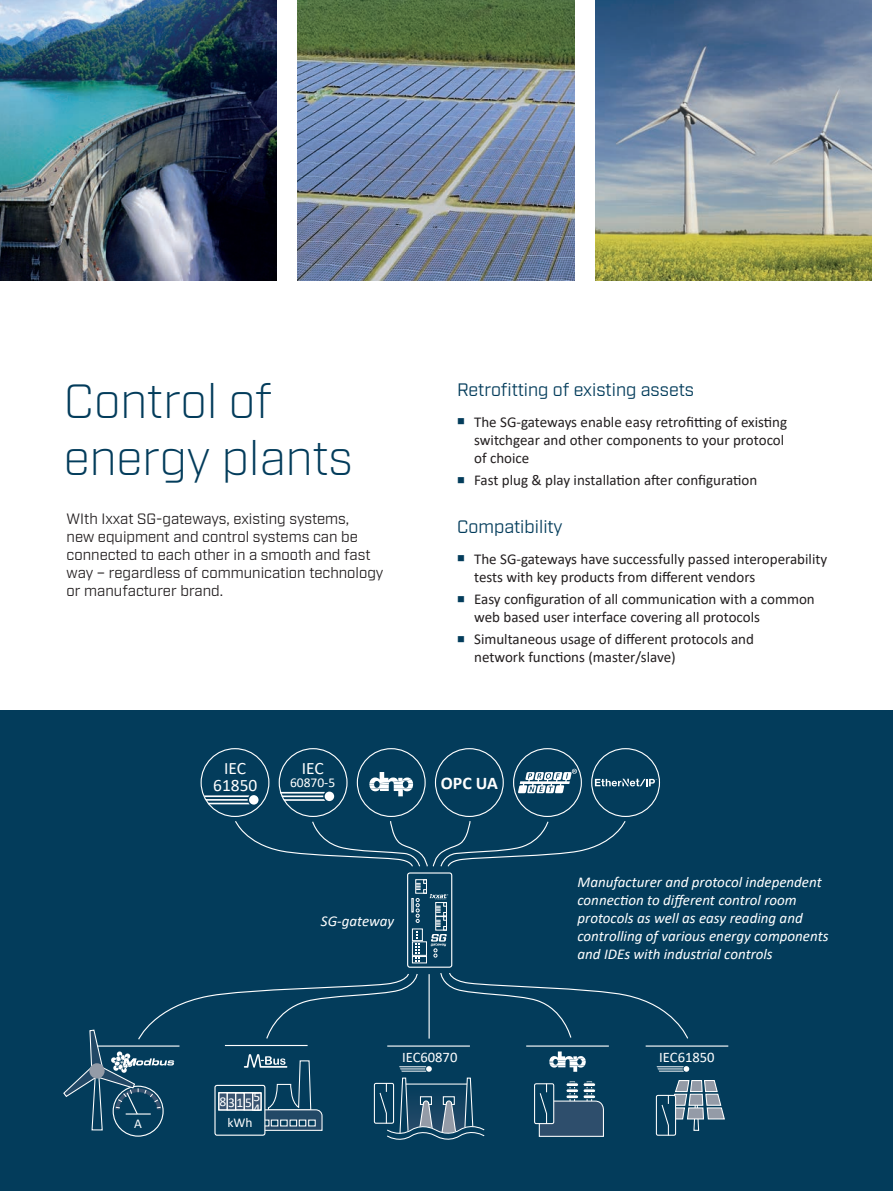
<style>
.page{position:relative;width:893px;height:1191px;background:#fff}
.page>*{position:absolute;margin:0;border:0;box-sizing:border-box;transform-origin:0 0}
.t1{font:300 48px/57.6px "Industry";color:#033c5b}
.t2{font:18px "Industry";color:#033c5b}
.t3{font:700 17.85px "Calibri";color:#fff}
.t4{font:17.4px "Calibri";color:#fff}
.t5{font:15px/18px "Calibri";color:#231f20}
.t6{font:italic 15px/18px "Calibri";color:#fff}
.t7{font:15px/18px "Industry";color:#231f20}
.t8{font:14.55px "Calibri";color:#fff}
.t9{font:13.5px "Calibri";color:#fff}
.s1{color:#033c5b}
</style>
<div class="page">
<div style="left:0;top:710px;width:893px;height:481px;background:#033c5b"></div>
<img style="left:0;top:0;width:276px;height:281px">
<img style="left:595px;top:0;width:277px;height:281px">
<img style="left:298px;top:0;width:276px;height:281px">
<div style="left:407px;top:872px;width:45px;height:95px;border:1px solid #fff;border-radius:2px"></div>
<svg style="left:412px;top:879px;width:36px;height:83px"></svg>
<div style="left:357px;top:748px;width:69px;height:69px;border:1px solid #fff;border-radius:50%"></div>
<svg style="left:369px;top:772px;width:44px;height:24px"></svg>
<div style="left:435px;top:748px;width:69px;height:69px;border:1px solid #fff;border-radius:50%"></div>
<div style="left:279px;top:748px;width:69px;height:69px;border:1px solid #fff;border-radius:50%"></div>
<div style="left:325px;top:791px;width:9px;height:10px;background:#fff;border-radius:50%"></div>
<svg style="left:280px;top:792px;width:45px;height:9px"></svg>
<div style="left:201px;top:748px;width:68px;height:69px;border:1px solid #fff;border-radius:50%"></div>
<div style="left:249px;top:795px;width:10px;height:9px;background:#fff;border-radius:50%"></div>
<svg style="left:204px;top:795px;width:46px;height:9px"></svg>
<svg style="left:235px;top:821px;width:391px;height:46px"></svg>
<div style="left:513px;top:748px;width:69px;height:69px;border:1px solid #fff;border-radius:50%"></div>
<svg style="left:518px;top:769px;width:59px;height:24px"></svg>
<svg style="left:595px;top:778px;width:62px;height:8px"></svg>
<div style="left:591px;top:748px;width:69px;height:69px;border:1px solid #fff;border-radius:50%"></div>
<hr style="left:646px;top:1045px;width:82px;height:1px;background:#fff">
<svg style="left:63px;top:973px;width:663px;height:167px"></svg>
<hr style="left:429px;top:974px;width:1px;height:64px;background:#fff">
<p class="t1" style="left:64px;top:373px;width:291px">Control of energy plants</p>
<p class="t7" style="left:67px;top:510px;width:318px">WIth Ixxat SG-gateways, existing systems,<br>new equipment and control systems can be connected to each other in a smooth and fast way – regardless of communication technology or manufacturer brand.</p>
<p class="t2" style="left:457px;top:379px;width:238px">Retrofitting of existing assets</p>
<p class="t5" style="left:474px;top:412px;width:315px;text-indent:-17px"><span class="s1">■</span> The SG-gateways enable easy retrofitting of existing switchgear and other components to your protocol of choice</p>
<p class="t5" style="left:457px;top:470px;width:302px"><span class="s1">■</span> Fast plug &amp; play installation after configuration</p>
<p class="t2" style="left:457px;top:516px;width:107px">Compatibility</p>
<p class="t5" style="left:474px;top:549px;width:355px;text-indent:-17px"><span class="s1">■</span> The SG-gateways have successfully passed interoperability tests with key products from different vendors</p>
<p class="t5" style="left:474px;top:590px;width:342px;text-indent:-17px"><span class="s1">■</span> Easy configuration of all communication with a common web based user interface covering all protocols</p>
<p class="t5" style="left:474px;top:630px;width:281px;text-indent:-17px"><span class="s1">■</span> Simultaneous usage of different protocols and network functions (master/slave)</p>
<p class="t9" style="left:134px;top:1114px;width:9px">A</p>
<p class="t4" style="left:224px;top:755px;width:23px">IEC</p>
<p class="t4" style="left:213px;top:773px;width:46px">61850</p>
<p class="t4" style="left:302px;top:755px;width:23px">IEC</p>
<p class="t9" style="left:290px;top:773px;width:47px">60870-5</p>
<p class="t3" style="left:441px;top:770px;width:58px">OPC UA</p>
<p class="t9" style="left:254px;top:1087px;width:8px">5</p>
<p class="t9" style="left:254px;top:1099px;width:8px">4</p>
<p class="t9" style="left:220px;top:1092px;width:34px">8315</p>
<p class="t9" style="left:227px;top:1113px;width:27px">kWh</p>
<p class="t6" style="left:321px;top:911px;width:75px">SG-gateway</p>
<p class="t8" style="left:402px;top:1047px;width:57px">IEC60870</p>
<p class="t6" style="left:577px;top:872px;width:253px">Manufacturer and protocol independent connection to different control room protocols as well as easy reading and controlling of various energy components and IDEs with industrial controls</p>
<p class="t8" style="left:659px;top:1047px;width:57px">IEC61850</p>
</div>
